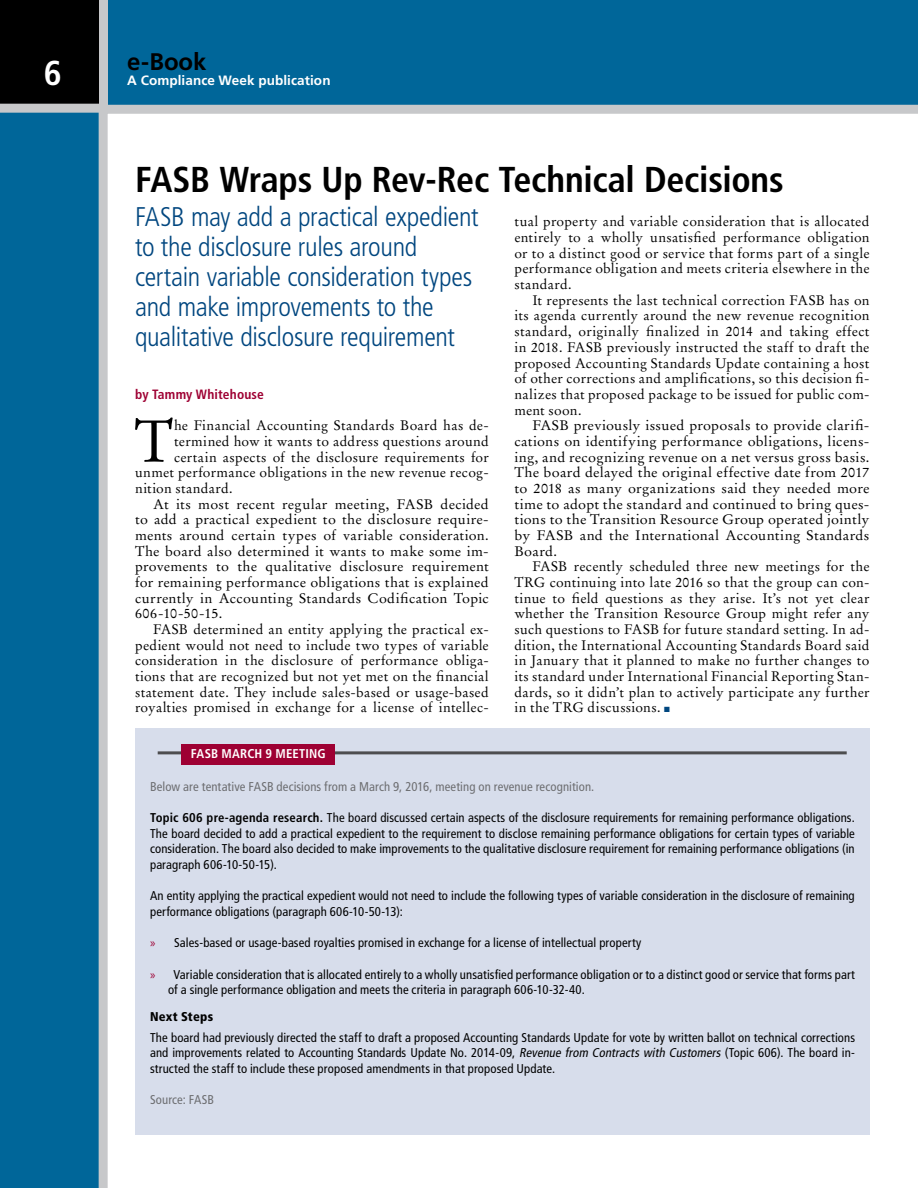
<style>
.page{position:relative;width:918px;height:1188px;background:#069}
.page>*{position:absolute;margin:0;border:0;box-sizing:border-box;transform-origin:0 0}
.t1{font:58.5px "Stempel Garamond LT Std";color:#000}
.t2{font:700 condensed 36px "Frutiger LT Std";letter-spacing:-.01em;color:#000}
.t3{font:700 condensed 34.5px "Frutiger LT Std";color:#fff}
.t4{font:300 condensed 27px/30px "Frutiger LT Std";letter-spacing:-.015em;color:#00467f}
.t5{font:700 24px "Frutiger LT Std";color:#000}
.t6{font:13.8px/15.8px "Stempel Garamond LT Std";letter-spacing:.02em;color:#000;text-align:justify}
.t7{font:13.8px/15.8px "Stempel Garamond LT Std";letter-spacing:.02em;color:#000;text-align:justify;scale:1.04 1}
.t8{font:700 13.5px "Frutiger LT Std";letter-spacing:.005em;color:#fff}
.t9{font:700 condensed 13.5px "Frutiger LT Std";letter-spacing:.01em;color:#9e0033}
.t10{font:condensed 12.75px/15.6px "Frutiger LT Std";letter-spacing:.005em;color:#000;text-align:justify}
.t11{font:condensed 12.75px "Frutiger LT Std";letter-spacing:.005em;color:#6d6e71}
.t12{font:700 condensed 12.75px "Frutiger LT Std";letter-spacing:.015em;color:#fff}
.t13{font:900 condensed 12.75px "Frutiger LT Std";letter-spacing:.02em;color:#000}
.s1{color:#00467f}
.s2{font-weight:700}
.s3{font-family:"Myriad Pro";font-stretch:normal;color:#9e0033}
.s4{font-style:italic}
</style>
<div class="page">
<div style="left:99px;top:105px;width:819px;height:1083px;background:#fff"></div>
<svg style="left:0;top:0;width:108px;height:113px;background:#1f1f1f"></svg>
<div style="left:135px;top:728px;width:735px;height:406px;background:#d7ddeb"></div>
<hr style="left:158px;top:751px;width:689px;height:3px;background:#4d4d4f">
<div style="left:181px;top:744px;width:154px;height:21px;background:#9e0033"></div>
<h3 class="t3" style="left:44px;top:52px;width:19px">6</h3>
<h3 class="t5" style="left:127px;top:47px;width:81px">e-Book</h3>
<p class="t8" style="left:127px;top:73px;width:205px">A Compliance Week publication</p>
<h2 class="t2" style="left:135px;top:158px;width:650px">FASB Wraps Up Rev-Rec Technical Decisions</h2>
<h3 class="t4" style="left:135px;top:202px;width:345px">FASB may add a practical expedient to the disclosure rules around certain variable consideration types and make improvements to the qualitative disclosure requirement</h3>
<p class="t9" style="left:135px;top:386px;width:130px">by Tammy Whitehouse</p>
<h1 class="t1" style="left:134px;top:406px;width:41px">T</h1>
<p class="t6" style="left:174px;top:418px;width:316px">he Financial Accounting Standards Board has de-</p>
<p class="t6" style="left:174px;top:433px;width:316px">termined how it wants to address questions around</p>
<p class="t6" style="left:174px;top:449px;width:316px">certain aspects of the disclosure requirements for</p>
<p class="t6" style="left:135px;top:465px;width:355px">unmet performance obligations in the new revenue recog-</p>
<p class="t6" style="left:135px;top:480px;width:99px">nition standard.</p>
<p class="t6" style="left:153px;top:496px;width:337px">At its most recent regular meeting, FASB decided</p>
<p class="t6" style="left:135px;top:512px;width:355px">to add a practical expedient to the disclosure require-</p>
<p class="t6" style="left:135px;top:527px;width:355px">ments around certain types of variable consideration.</p>
<p class="t6" style="left:135px;top:543px;width:355px">The board also determined it wants to make some im-</p>
<p class="t6" style="left:135px;top:559px;width:355px">provements to the qualitative disclosure requirement</p>
<p class="t6" style="left:135px;top:574px;width:355px">for remaining performance obligations that is explained</p>
<p class="t6" style="left:135px;top:590px;width:355px">currently in Accounting Standards Codification Topic</p>
<p class="t6" style="left:135px;top:606px;width:89px">606-10-50-15.</p>
<p class="t6" style="left:153px;top:621px;width:337px">FASB determined an entity applying the practical ex-</p>
<p class="t6" style="left:135px;top:637px;width:355px">pedient would not need to include two types of variable</p>
<p class="t6" style="left:135px;top:653px;width:355px">consideration in the disclosure of performance obliga-</p>
<p class="t6" style="left:135px;top:668px;width:355px">tions that are recognized but not yet met on the financial</p>
<p class="t6" style="left:135px;top:684px;width:355px">statement date. They include sales-based or usage-based</p>
<p class="t6" style="left:135px;top:700px;width:355px">royalties promised in exchange for a license of intellec-</p>
<p class="t12" style="left:191px;top:746px;width:136px">FASB MARCH 9 MEETING</p>
<p class="t6" style="left:514px;top:214px;width:357px">tual property and variable consideration that is allocated entirely to a wholly unsatisfied performance obligation or to a distinct good or service that forms part of a single performance obligation and meets criteria elsewhere in the standard.</p>
<p class="t6" style="left:514px;top:292px;width:357px;text-indent:18px">It represents the last technical correction FASB has on its agenda currently around the new revenue recognition standard, originally finalized in 2014 and taking effect in 2018. FASB previously instructed the staff to draft the proposed Accounting Standards Update containing a host of other corrections and amplifications, so this decision fi&shy;nalizes that proposed package to be issued for public com&shy;ment soon.</p>
<p class="t7" style="left:514px;top:418px;width:343px;text-indent:18px">FASB previously issued proposals to provide clarifi&shy;cations on identifying performance obligations, licens&shy;ing, and recognizing revenue on a net versus gross basis.<br>The board delayed the original effective date from 2017 to 2018 as many organizations said they needed more time to adopt the standard and continued to bring ques&shy;tions to the Transition Resource Group operated jointly by FASB and the International Accounting Standards Board.</p>
<p class="t6" style="left:514px;top:559px;width:357px;text-indent:18px">FASB recently scheduled three new meetings for the TRG continuing into late 2016 so that the group can con&shy;tinue to field questions as they arise. It’s not yet clear whether the Transition Resource Group might refer any such questions to FASB for future standard setting. In ad&shy;dition, the International Accounting Standards Board said in January that it planned to make no further changes to its standard under International Financial Reporting Stan&shy;dards, so it didn’t plan to actively participate any further in the TRG discussions. <span class="s1">■</span></p>
<p class="t11" style="left:150px;top:779px;width:446px">Below are tentative FASB decisions from a March 9, 2016, meeting on revenue recognition.</p>
<p class="t10" style="left:150px;top:810px;width:706px"><span class="s2">Topic 606 pre-agenda research.</span> The board discussed certain aspects of the disclosure requirements for remaining performance obligations.<br>The board decided to add a practical expedient to the requirement to disclose remaining performance obligations for certain types of variable consideration. The board also decided to make improvements to the qualitative disclosure requirement for remaining performance obligations (in paragraph 606-10-50-15).</p>
<p class="t10" style="left:150px;top:888px;width:706px">An entity applying the practical expedient would not need to include the following types of variable consideration in the disclosure of remaining performance obligations (paragraph 606-10-50-13):</p>
<p class="t10" style="left:150px;top:935px;width:493px"><span class="s3">»</span> Sales-based or usage-based royalties promised in exchange for a license of intellectual property</p>
<p class="t10" style="left:168px;top:967px;width:688px;text-indent:-18px"><span class="s3">»</span> Variable consideration that is allocated entirely to a wholly unsatisfied performance obligation or to a distinct good or service that forms part of a single performance obligation and meets the criteria in paragraph 606-10-32-40.</p>
<p class="t13" style="left:150px;top:1009px;width:65px">Next Steps</p>
<p class="t10" style="left:150px;top:1029px;width:707px">The board had previously directed the staff to draft a proposed Accounting Standards Update for vote by written ballot on technical corrections and improvements related to Accounting Standards Update No. 2014-09, <span class="s4">Revenue from Contracts with Customers</span> (Topic 606). The board in&shy;structed the staff to include these proposed amendments in that proposed Update.</p>
<p class="t11" style="left:150px;top:1092px;width:65px">Source: FASB</p>
</div>
